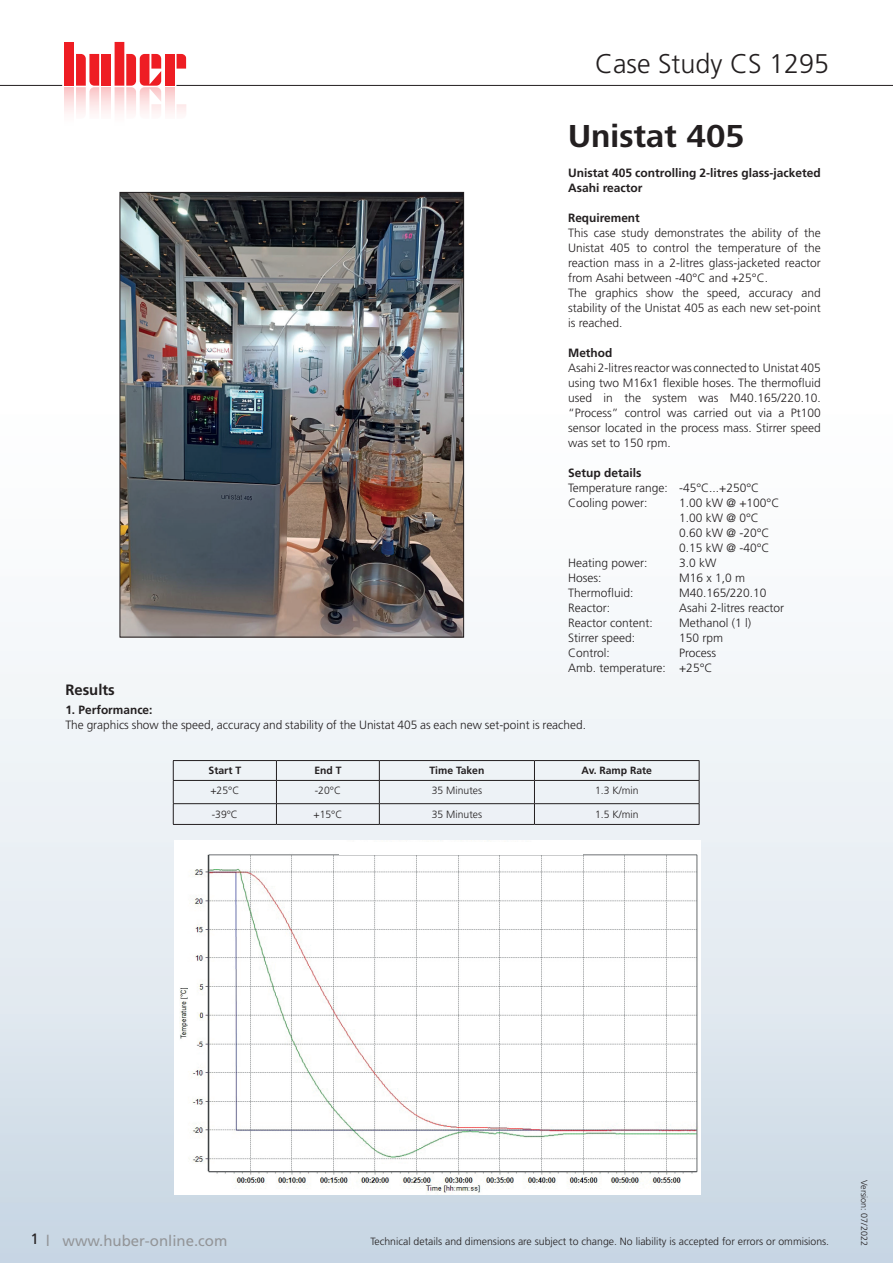
<style>
.page{position:relative;width:893px;height:1263px;background:#fff}
.page>*{position:absolute;margin:0;border:0;box-sizing:border-box;transform-origin:0 0}
.t1{font:700 33px "Frutiger Next LTW1 G";color:#231f20}
.t2{font:300 27px "Frutiger LT Std";color:#231f20}
.t3{font:15px "Frutiger LT Std";color:#939598}
.t4{font:700 15px "Frutiger LT Std";color:#231f20}
.t5{font:300 12px/15px "Frutiger LT Std";color:#231f20}
.t6{font:700 12px/15px "Frutiger LT Std";color:#231f20}
.t7{font:300 10.5px "Frutiger LT Std";color:#231f20}
.t8{font:700 10.5px "Frutiger LT Std";color:#231f20}
.t9{font:300 9px "Frutiger LT Std";color:#231f20}
.s1{color:#231f20}
</style>
<div class="page">
<img style="left:0;top:238px;width:893px;height:1025px">
<div style="left:0;top:46px;width:360px;height:218px;background:#fff"></div>
<hr style="left:0;top:85px;width:893px;height:1px;background:#231f20">
<svg style="left:62px;top:42px;width:124px;height:71px"></svg>
<img style="left:122px;top:194px;width:340px;height:441px">
<div style="left:120px;top:192px;width:344px;height:445px;border:1px solid #231f20"></div>
<hr style="left:173px;top:760px;width:103px;height:1px;background:#231f20">
<hr style="left:276px;top:760px;width:103px;height:1px;background:#231f20">
<hr style="left:379px;top:760px;width:155px;height:1px;background:#231f20">
<hr style="left:534px;top:760px;width:165px;height:1px;background:#231f20">
<hr style="left:173px;top:780px;width:103px;height:1px;background:#231f20">
<hr style="left:276px;top:780px;width:103px;height:1px;background:#231f20">
<hr style="left:379px;top:780px;width:155px;height:1px;background:#231f20">
<hr style="left:534px;top:780px;width:165px;height:1px;background:#231f20">
<hr style="left:173px;top:803px;width:103px;height:1px;background:#231f20">
<svg style="left:173px;top:761px;width:1px;height:63px"></svg>
<hr style="left:276px;top:803px;width:103px;height:1px;background:#231f20">
<svg style="left:276px;top:761px;width:1px;height:63px"></svg>
<hr style="left:379px;top:803px;width:155px;height:1px;background:#231f20">
<svg style="left:379px;top:761px;width:1px;height:63px"></svg>
<hr style="left:534px;top:803px;width:165px;height:1px;background:#231f20">
<svg style="left:534px;top:761px;width:1px;height:63px"></svg>
<svg style="left:699px;top:761px;width:1px;height:63px"></svg>
<hr style="left:173px;top:824px;width:103px;height:1px;background:#231f20">
<hr style="left:276px;top:824px;width:103px;height:1px;background:#231f20">
<hr style="left:379px;top:824px;width:155px;height:1px;background:#231f20">
<hr style="left:534px;top:824px;width:165px;height:1px;background:#231f20">
<img style="left:174px;top:841px;width:526px;height:354px">
<div style="left:339px;top:842px;width:244px;height:12px;background:#fff"></div>
<h2 class="t2" style="left:595px;top:49px;width:236px">Case Study CS 1295</h2>
<h1 class="t1" style="left:568px;top:117px;width:178px">Unistat 405</h1>
<p class="t6" style="left:568px;top:165px;width:254px">Unistat 405 controlling 2-litres glass-jacketed<br>Asahi reactor</p>
<p class="t6" style="left:568px;top:210px;width:73px">Requirement</p>
<p class="t5" style="left:568px;top:226px;width:254px">This case study demonstrates the ability of the Unistat 405 to control the temperature of the reaction mass in a 2-litres glass-jacketed reactor from Asahi between -40°C and +25°C.<br>The graphics show the speed, accuracy and stability of the Unistat 405 as each new set-point is reached.</p>
<p class="t6" style="left:568px;top:345px;width:46px">Method</p>
<p class="t5" style="left:568px;top:361px;width:254px;text-align:justify">Asahi 2-litres reactor was connected to Unistat 405 using two M16x1 flexible hoses. The thermofluid used in the system was M40.165/220.10. “Process” control was carried out via a Pt100 sensor located in the process mass. Stirrer speed was set to 150 rpm.</p>
<p class="t6" style="left:568px;top:465px;width:75px">Setup details</p>
<p class="t5" style="left:568px;top:481px;width:193px">Temperature range: -45°C...+250°C<br>Cooling power:</p>
<p class="t5" style="left:679px;top:496px;width:102px">1.00 kW @ +100°C<br>1.00 kW @ 0°C<br>0.60 kW @ -20°C<br>0.15 kW @ -40°C</p>
<p class="t5" style="left:568px;top:556px;width:81px">Heating power:</p>
<p class="t5" style="left:679px;top:556px;width:39px">3.0 kW</p>
<p class="t5" style="left:568px;top:571px;width:35px">Hoses:</p>
<p class="t5" style="left:679px;top:571px;width:68px">M16 x 1,0 m</p>
<p class="t5" style="left:568px;top:586px;width:67px">Thermofluid:</p>
<p class="t5" style="left:679px;top:586px;width:89px">M40.165/220.10</p>
<p class="t5" style="left:568px;top:601px;width:43px">Reactor:</p>
<p class="t5" style="left:679px;top:601px;width:106px">Asahi 2-litres reactor</p>
<p class="t5" style="left:568px;top:616px;width:86px">Reactor content:</p>
<p class="t5" style="left:679px;top:616px;width:74px">Methanol (1 l)</p>
<p class="t5" style="left:568px;top:631px;width:69px">Stirrer speed:</p>
<p class="t5" style="left:679px;top:631px;width:46px">150 rpm</p>
<p class="t5" style="left:568px;top:646px;width:43px">Control:</p>
<p class="t5" style="left:568px;top:646px;width:150px;text-indent:111px">Process<br>Amb. temperature: +25°C</p>
<p class="t4" style="left:65px;top:681px;width:51px">Results</p>
<p class="t6" style="left:65px;top:703px;width:89px">1. Performance:</p>
<p class="t5" style="left:65px;top:718px;width:522px">The graphics show the speed, accuracy and stability of the Unistat 405 as each new set-point is reached.</p>
<p class="t8" style="left:209px;top:765px;width:34px">Start T</p>
<p class="t8" style="left:314px;top:765px;width:29px">End T</p>
<p class="t8" style="left:429px;top:765px;width:56px">Time Taken</p>
<p class="t8" style="left:581px;top:765px;width:72px">Av. Ramp Rate</p>
<p class="t7" style="left:210px;top:785px;width:30px">+25°C</p>
<p class="t7" style="left:315px;top:785px;width:28px">-20°C</p>
<p class="t7" style="left:432px;top:785px;width:52px">35 Minutes</p>
<p class="t7" style="left:595px;top:785px;width:45px">1.3 K/min</p>
<p class="t7" style="left:212px;top:808px;width:28px">-39°C</p>
<p class="t7" style="left:313px;top:808px;width:30px">+15°C</p>
<p class="t7" style="left:432px;top:808px;width:52px">35 Minutes</p>
<p class="t7" style="left:595px;top:808px;width:45px">1.5 K/min</p>
<p class="t3" style="left:31px;top:1231px;width:198px"><span class="s1">1</span> l www.huber-online.com</p>
<p class="t7" style="left:370px;top:1236px;width:460px">Technical details and dimensions are subject to change. No liability is accepted for errors or ommisions.</p>
<p class="t9" style="left:869px;top:1180px;width:67px;rotate:90deg">Version: 07/2022</p>
</div>
